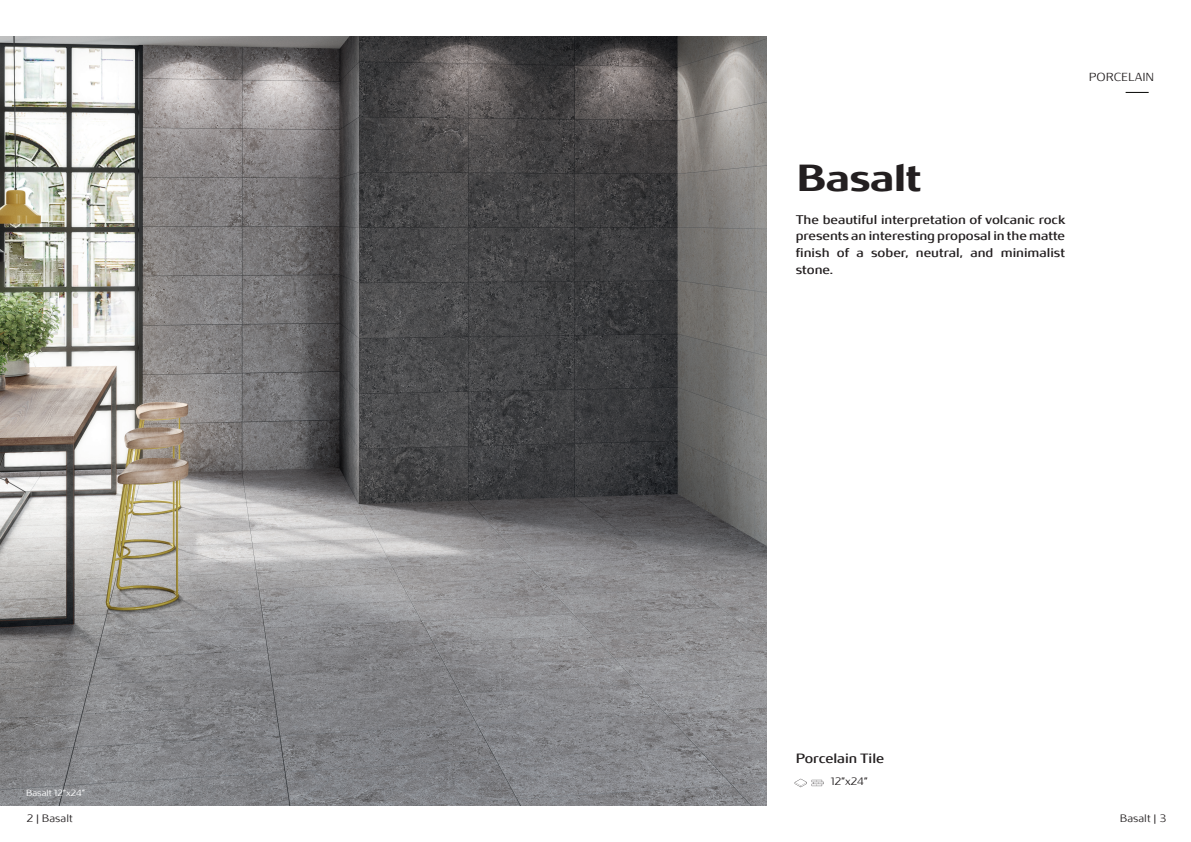
<style>
.page{position:relative;width:1191px;height:842px;background:#fff}
.page>*{position:absolute;margin:0;border:0;box-sizing:border-box;transform-origin:0 0}
.t1{font:700 42px "Roca";color:#231f20}
.t2{font:15px "Roca";color:#231f20}
.t3{font:14px/16.8px "Roca";color:#231f20;text-align:justify}
.t4{font:300 13px "Roca";color:#231f20}
.t5{font:300 12px "Roca";color:#231f20}
.t6{font:300 10px "Roca";color:#fff}
</style>
<div class="page">
<img style="left:0;top:36px;width:767px;height:770px">
<svg style="left:1125px;top:92px;width:23px;height:1px"></svg>
<svg style="left:794px;top:779px;width:30px;height:8px"></svg>
<p class="t6" style="left:26px;top:786px;width:60px">Basalt 12”x24”</p>
<p class="t4" style="left:1088px;top:68px;width:67px">PORCELAIN</p>
<p class="t1" style="left:796px;top:150px;width:126px">Basalt</p>
<p class="t3" style="left:795px;top:210px;width:271px">The beautiful interpretation of volcanic rock presents an interesting proposal in the matte finish of a sober, neutral, and minimalist stone.</p>
<p class="t2" style="left:795px;top:748px;width:90px">Porcelain Tile</p>
<p class="t5" style="left:830px;top:773px;width:39px">12”x24”</p>
<p class="t5" style="left:27px;top:810px;width:47px">2 | Basalt</p>
<p class="t5" style="left:1119px;top:810px;width:48px">Basalt | 3</p>
</div>
